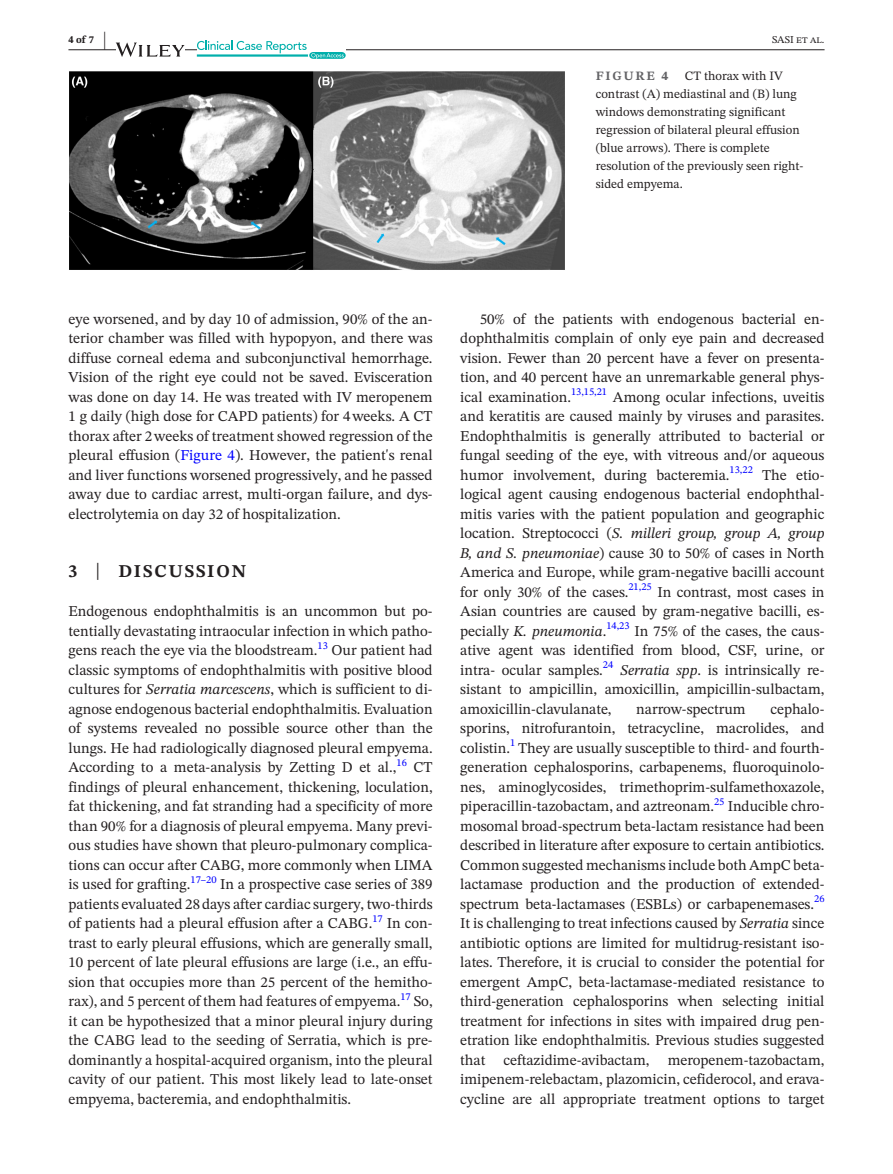
<style>
.page{position:relative;width:893px;height:1174px;background:#fff}
.page>*{position:absolute;margin:0;border:0;box-sizing:border-box;transform-origin:0 0}
.t1{font:700 18px "STIX Two Text";letter-spacing:.1em;color:#231f20}
.t2{font:15px/19.5px "STIX Two Text";letter-spacing:-.005em;color:#231f20;text-align:justify}
.t3{font:12.75px/18px "STIX Two Text";color:#231f20}
.t4{font:700 12.75px "STIX Two Text";letter-spacing:.14em;color:#636366}
.t5{font:10.5px "STIX Two Text";letter-spacing:-.005em;color:#00f}
.t6{font:10.5px "STIX Two Text";color:#231f20}
.t7{font:700 10.5px "STIX Two Text";color:#231f20}
.s1{font-size:21px}
.s2{color:#00f}
.s3{font-weight:400;font-size:23.7px}
.s4{font-style:italic}
</style>
<div class="page">
<hr style="left:68px;top:49px;width:756px;height:1px;background:#231f20">
<svg style="left:116px;top:43px;width:69px;height:14px"></svg>
<svg style="left:197px;top:41px;width:149px;height:18px"></svg>
<img style="left:69px;top:71px;width:496px;height:199px">
<p class="t7" style="left:68px;top:32px;width:39px">4 of 7 <span class="s1">|</span></p>
<p class="t6" style="left:772px;top:32px;width:54px">SASI et al.</p>
<p class="t3" style="left:596px;top:66px;width:209px;text-indent:89px">CT thorax with IV contrast (A) mediastinal and (B) lung windows demonstrating significant regression of bilateral pleural effusion (blue arrows). There is complete resolution of the previously seen right&shy;sided empyema.</p>
<p class="t4" style="left:596px;top:66px;width:74px">FIGURE 4</p>
<p class="t2" style="left:68px;top:309px;width:366px">eye worsened, and by day 10 of admission, 90% of the an&shy;terior chamber was filled with hypopyon, and there was diffuse corneal edema and subconjunctival hemorrhage.<br>Vision of the right eye could not be saved. Evisceration was done on day 14. He was treated with IV meropenem 1 g daily (high dose for CAPD patients) for 4weeks. A CT thorax after 2weeks of treatment showed regression of the pleural effusion (<span class="s2">Figure 4</span>). However, the patient's renal and liver functions worsened progressively, and he passed away due to cardiac arrest, multi-organ failure, and dys&shy;electrolytemia on day 32 of hospitalization.</p>
<p class="t1" style="left:68px;top:558px;width:179px">3 <span class="s3">|</span> DISCUSSION</p>
<p class="t2" style="left:68px;top:601px;width:366px">Endogenous endophthalmitis is an uncommon but po&shy;tentially devastating intraocular infection in which patho&shy;gens reach the eye via the bloodstream.</p>
<p class="t5" style="left:317px;top:637px;width:12px">13</p>
<p class="t2" style="left:68px;top:640px;width:366px;text-indent:263px">Our patient had classic symptoms of endophthalmitis with positive blood cultures for <span class="s4">Serratia marcescens</span>, which is sufficient to di&shy;agnose endogenous bacterial endophthalmitis. Evaluation of systems revealed no possible source other than the lungs. He had radiologically diagnosed pleural empyema.<br>According to a meta-analysis by Zetting D et al.,</p>
<p class="t5" style="left:396px;top:754px;width:12px">16</p>
<p class="t2" style="left:68px;top:757px;width:366px;text-indent:345px">CT findings of pleural enhancement, thickening, loculation, fat thickening, and fat stranding had a specificity of more than 90% for a diagnosis of pleural empyema. Many previ&shy;ous studies have shown that pleuro-pulmonary complica&shy;tions can occur after CABG, more commonly when LIMA is used for grafting.</p>
<p class="t5" style="left:190px;top:871px;width:28px">17–20</p>
<p class="t2" style="left:68px;top:874px;width:366px;text-indent:152px">In a prospective case series of 389 patients evaluated 28days after cardiac surgery, two-thirds of patients had a pleural effusion after a CABG.</p>
<p class="t5" style="left:372px;top:910px;width:12px">17</p>
<p class="t2" style="left:68px;top:913px;width:366px;text-indent:318px">In con&shy;trast to early pleural effusions, which are generally small, 10 percent of late pleural effusions are large (i.e., an effu&shy;sion that occupies more than 25 percent of the hemitho&shy;rax), and 5 percent of them had features of empyema.</p>
<p class="t5" style="left:400px;top:988px;width:12px">17</p>
<p class="t2" style="left:68px;top:991px;width:366px;text-indent:345px">So, it can be hypothesized that a minor pleural injury during the CABG lead to the seeding of Serratia, which is pre&shy;dominantly a hospital-acquired organism, into the pleural cavity of our patient. This most likely lead to late-onset empyema, bacteremia, and endophthalmitis.</p>
<p class="t2" style="left:460px;top:309px;width:366px;text-indent:20px">50% of the patients with endogenous bacterial en&shy;dophthalmitis complain of only eye pain and decreased vision. Fewer than 20 percent have a fever on presenta&shy;tion, and 40 percent have an unremarkable general phys&shy;ical examination.<sup>13,15,21</sup> Among ocular infections, uveitis and keratitis are caused mainly by viruses and parasites.<br>Endophthalmitis is generally attributed to bacterial or fungal seeding of the eye, with vitreous and/or aqueous humor involvement, during bacteremia.</p>
<p class="t5" style="left:730px;top:462px;width:25px">13,22</p>
<p class="t2" style="left:460px;top:465px;width:366px;text-indent:302px">The etio&shy;logical agent causing endogenous bacterial endophthal&shy;mitis varies with the patient population and geographic location. Streptococci (<span class="s4">S. milleri group, group A, group B, and S. pneumoniae</span>) cause 30 to 50% of cases in North America and Europe, while gram-negative bacilli account for only 30% of the cases.</p>
<p class="t5" style="left:628px;top:579px;width:25px">21,25</p>
<p class="t2" style="left:460px;top:582px;width:366px;text-indent:197px">In contrast, most cases in Asian countries are caused by gram-negative bacilli, es&shy;pecially <span class="s4">K. pneumonia</span>.</p>
<p class="t5" style="left:606px;top:618px;width:25px">14,23</p>
<p class="t2" style="left:460px;top:621px;width:366px;text-indent:174px">In 75% of the cases, the caus&shy;ative agent was identified from blood, CSF, urine, or intra- ocular samples.</p>
<p class="t5" style="left:603px;top:657px;width:12px">24</p>
<p class="t2" style="left:460px;top:660px;width:366px;text-indent:160px"><span class="s4">Serratia spp</span>. is intrinsically re&shy;sistant to ampicillin, amoxicillin, ampicillin-sulbactam, amoxicillin-clavulanate,</p>
<p class="t2" style="left:460px;top:699px;width:366px;text-indent:310px">cephalo&shy;sporins, nitrofurantoin, tetracycline, macrolides, and colistin.</p>
<p class="t2" style="left:636px;top:699px;width:111px">narrow-spectrum</p>
<p class="t5" style="left:510px;top:735px;width:7px">1</p>
<p class="t2" style="left:460px;top:738px;width:366px;text-indent:58px">They are usually susceptible to third- and fourth&shy;generation cephalosporins, carbapenems, fluoroquinolo&shy;nes, aminoglycosides, trimethoprim-sulfamethoxazole, piperacillin-tazobactam, and aztreonam.</p>
<p class="t5" style="left:714px;top:793px;width:12px">25</p>
<p class="t2" style="left:460px;top:796px;width:366px;text-indent:267px">Inducible chro&shy;mosomal broad-spectrum beta-lactam resistance had been described in literature after exposure to certain antibiotics.<br>Common suggested mechanisms include both AmpC beta&shy;lactamase production and the production of extended&shy;spectrum beta-lactamases (ESBLs) or carbapenemases.</p>
<p class="t5" style="left:814px;top:891px;width:12px">26</p>
<p class="t2" style="left:460px;top:913px;width:366px">It is challenging to treat infections caused by <span class="s4">Serratia</span> since antibiotic options are limited for multidrug-resistant iso&shy;lates. Therefore, it is crucial to consider the potential for emergent AmpC, beta-lactamase-mediated resistance to third-generation cephalosporins when selecting initial treatment for infections in sites with impaired drug pen&shy;etration like endophthalmitis. Previous studies suggested that ceftazidime-avibactam, meropenem-tazobactam, imipenem-relebactam, plazomicin, cefiderocol, and erava&shy;cycline are all appropriate treatment options to target</p>
</div>
